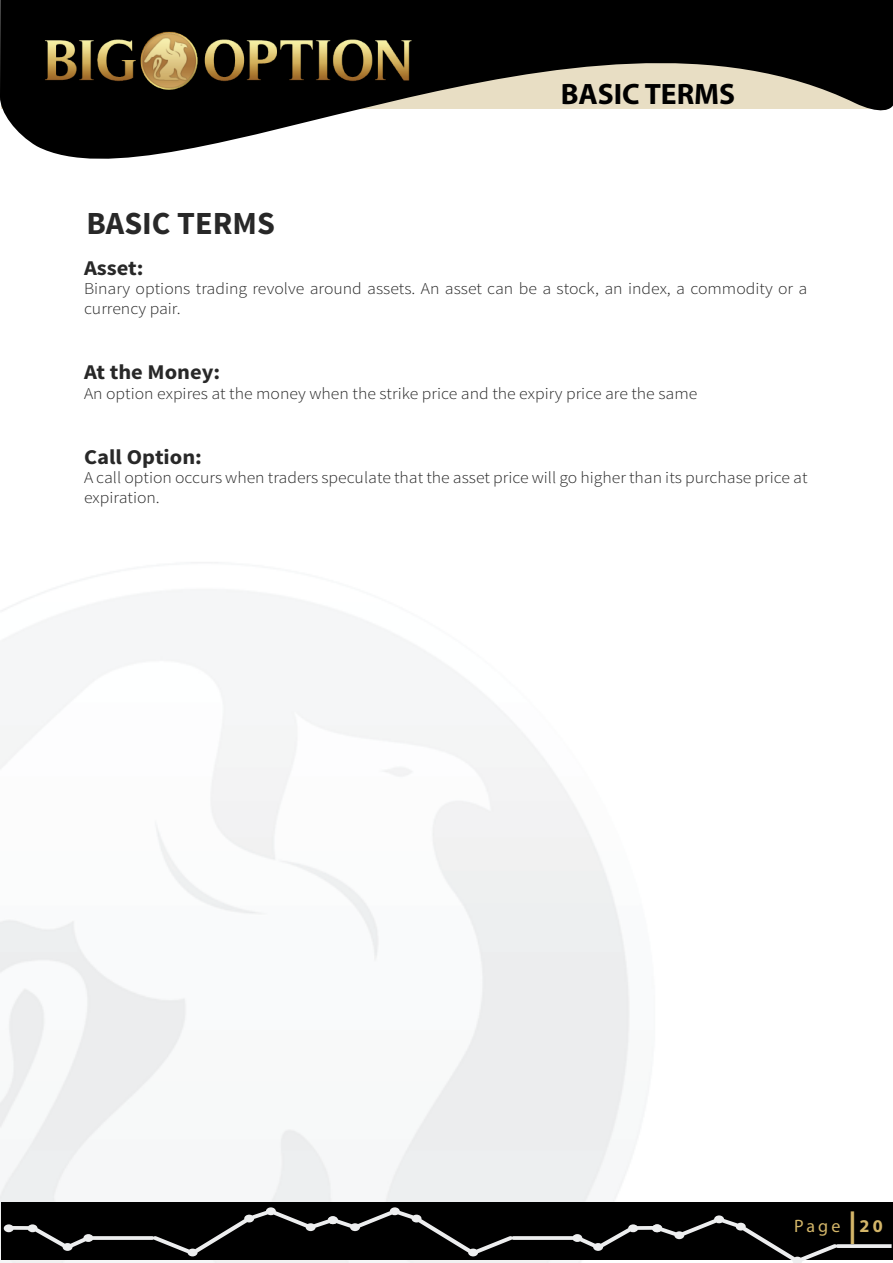
<style>
.page{position:relative;width:893px;height:1263px;background:#fff}
.page>*{position:absolute;margin:0;border:0;box-sizing:border-box;transform-origin:0 0}
.t1{font:48.3px "Myriad Pro";color:#d4b669;scale:.76 1}
.t2{font:700 32.25px "Source Sans Pro";color:#282828}
.t3{font:700 29.55px "Myriad Pro";color:#000}
.t4{font:700 21px "Source Sans Pro";color:#282828;scale:1.07 1}
.t5{font:18px "Myriad Pro";color:#d4b669}
.t6{font:300 16.5px/19.8px "Source Sans Pro";color:#282828;scale:1.07 1}
.s1{font-weight:700}
</style>
<div class="page">
<img style="left:1px;top:562px;width:892px;height:698px">
<svg style="left:0;top:0;width:893px;height:159px;fill:#000"></svg>
<img style="left:41px;top:25px;width:375px;height:70px">
<div style="left:1px;top:1202px;width:892px;height:57px;background:#000"></div>
<svg style="left:4px;top:1207px;width:888px;height:56px"></svg>
<h3 class="t3" style="left:561px;top:75px;width:176px">BASIC TERMS</h3>
<h2 class="t2" style="left:86px;top:202px;width:190px">BASIC TERMS</h2>
<p class="t4" style="left:84px;top:254px;width:57px">Asset:</p>
<p class="t6" style="left:84px;top:279px;width:678px">Binary options trading revolve around assets. An asset can be a stock, an index, a commodity or a currency pair.</p>
<p class="t4" style="left:84px;top:359px;width:129px">At the Money:</p>
<p class="t6" style="left:84px;top:383px;width:575px">An option expires at the money when the strike price and the expiry price are the same</p>
<p class="t4" style="left:84px;top:443px;width:112px">Call Option:</p>
<p class="t6" style="left:84px;top:468px;width:678px">A call option occurs when traders speculate that the asset price will go higher than its purchase price at expiration.</p>
<h1 class="t1" style="left:848px;top:1198px;width:13px">I</h1>
<p class="t5" style="left:794px;top:1215px;width:90px">Page <span class="s1">20</span></p>
</div>
